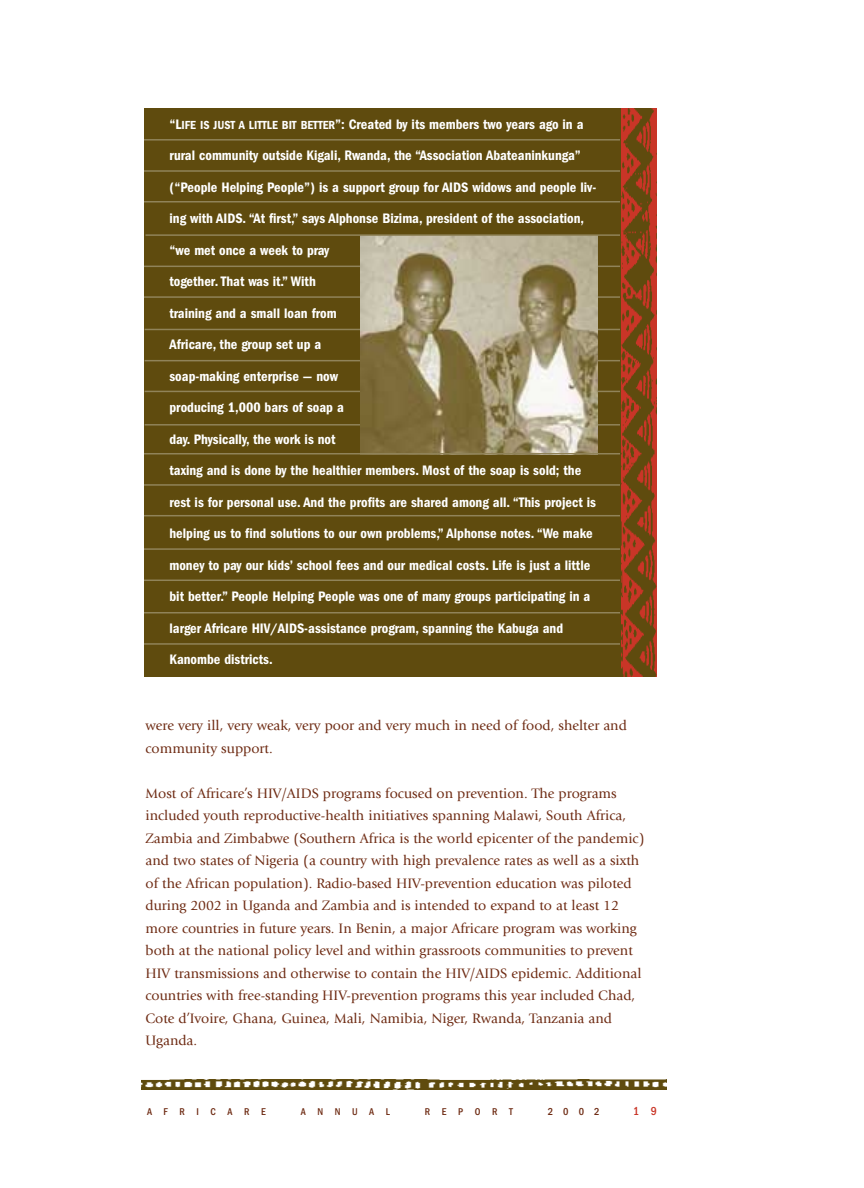
<style>
.page{position:relative;width:864px;height:1188px;background:#fff}
.page>*{position:absolute;margin:0;border:0;box-sizing:border-box;transform-origin:0 0}
.t1{font:600 condensed 14.25px "Franklin Gothic";color:#fff}
.t2{font:14.25px/22.5px "Giovanni";color:#6e2b13}
.t3{font:500 condensed 12px "Franklin Gothic";color:#c93527}
.t4{font:500 condensed 10.5px "Franklin Gothic";color:#6e2b13}
.t5{font:500 condensed 10.2px "Franklin Gothic";letter-spacing:1.135em;color:#6e2b13}
.s1{font-size:12.15px}
</style>
<div class="page">
<img style="left:141px;top:1080px;width:526px;height:10px">
<div style="left:144px;top:108px;width:513px;height:569px;background:#5f4b0e"></div>
<hr style="left:144px;top:139px;width:484px;height:2px;background:#908359">
<hr style="left:144px;top:170px;width:484px;height:2px;background:#908359">
<hr style="left:144px;top:201px;width:484px;height:1px;background:#908359">
<hr style="left:144px;top:266px;width:484px;height:1px;background:#908359">
<hr style="left:144px;top:296px;width:484px;height:2px;background:#908359">
<hr style="left:145px;top:329px;width:484px;height:1px;background:#908359">
<hr style="left:145px;top:360px;width:484px;height:1px;background:#908359">
<hr style="left:145px;top:391px;width:484px;height:1px;background:#908359">
<hr style="left:145px;top:424px;width:484px;height:2px;background:#908359">
<hr style="left:144px;top:484px;width:484px;height:2px;background:#908359">
<hr style="left:144px;top:515px;width:484px;height:1px;background:#908359">
<hr style="left:144px;top:548px;width:484px;height:2px;background:#908359">
<hr style="left:144px;top:580px;width:484px;height:1px;background:#908359">
<img style="left:361px;top:236px;width:237px;height:219px">
<hr style="left:144px;top:453px;width:484px;height:1px;background:#908359">
<hr style="left:146px;top:234px;width:484px;height:2px;background:#908359">
<hr style="left:144px;top:612px;width:484px;height:2px;background:#908359">
<hr style="left:144px;top:643px;width:484px;height:2px;background:#908359">
<svg style="left:621px;top:108px;width:36px;height:569px"></svg>
<img style="left:622px;top:108px;width:35px;height:568px">
<p class="t1" style="left:170px;top:119px;width:416px">“L<span class="s1">IFE IS JUST A LITTLE BIT BETTER</span>”: Created by its members two years ago in a</p>
<p class="t1" style="left:169px;top:151px;width:413px">rural community outside Kigali, Rwanda, the “Association Abateaninkunga”</p>
<p class="t1" style="left:169px;top:182px;width:428px">(“People Helping People”) is a support group for AIDS widows and people liv-</p>
<p class="t1" style="left:169px;top:214px;width:416px">ing with AIDS. “At first,” says Alphonse Bizima, president of the association,</p>
<p class="t1" style="left:169px;top:245px;width:161px">“we met once a week to pray</p>
<p class="t1" style="left:169px;top:277px;width:148px">together. That was it.” With</p>
<p class="t1" style="left:169px;top:308px;width:169px">training and a small loan from</p>
<p class="t1" style="left:169px;top:340px;width:153px">Africare, the group set up a</p>
<p class="t1" style="left:169px;top:371px;width:170px">soap-making enterprise — now</p>
<p class="t1" style="left:169px;top:403px;width:176px">producing 1,000 bars of soap a</p>
<p class="t1" style="left:169px;top:434px;width:168px">day. Physically, the work is not</p>
<p class="t1" style="left:169px;top:466px;width:413px">taxing and is done by the healthier members. Most of the soap is sold; the</p>
<p class="t1" style="left:169px;top:497px;width:428px">rest is for personal use. And the profits are shared among all. “This project is</p>
<p class="t1" style="left:169px;top:529px;width:425px">helping us to find solutions to our own problems,” Alphonse notes. “We make</p>
<p class="t1" style="left:169px;top:560px;width:422px">money to pay our kids’ school fees and our medical costs. Life is just a little</p>
<p class="t1" style="left:169px;top:592px;width:422px">bit better.” People Helping People was one of many groups participating in a</p>
<p class="t1" style="left:169px;top:623px;width:395px">larger Africare HIV/AIDS-assistance program, spanning the Kabuga and</p>
<p class="t1" style="left:169px;top:655px;width:105px">Kanombe districts.</p>
<p class="t2" style="left:146px;top:716px;width:483px">were very ill, very weak, very poor and very much in need of food, shelter and community support.</p>
<p class="t2" style="left:146px;top:783px;width:500px">Most of Africare’s HIV/AIDS programs focused on prevention. The programs included youth reproductive-health initiatives spanning Malawi, South Africa, Zambia and Zimbabwe (Southern Africa is the world epicenter of the pandemic) and two states of Nigeria (a country with high prevalence rates as well as a sixth of the African population). Radio-based HIV-prevention education was piloted during 2002 in Uganda and Zambia and is intended to expand to at least 12 more countries in future years. In Benin, a major Africare program was working both at the national policy level and within grassroots communities to prevent HIV transmissions and otherwise to contain the HIV/AIDS epidemic. Additional countries with free-standing HIV-prevention programs this year included Chad, Cote d’Ivoire, Ghana, Guinea, Mali, Namibia, Niger, Rwanda, Tanzania and Uganda.</p>
<p class="t5" style="left:147px;top:1109px;width:120px">AFRICARE</p>
<p class="t5" style="left:301px;top:1109px;width:91px">ANNUAL</p>
<p class="t5" style="left:425px;top:1109px;width:89px">REPORT</p>
<p class="t4" style="left:548px;top:1108px;width:53px">2002</p>
<p class="t3" style="left:633px;top:1107px;width:25px">1 9</p>
</div>
